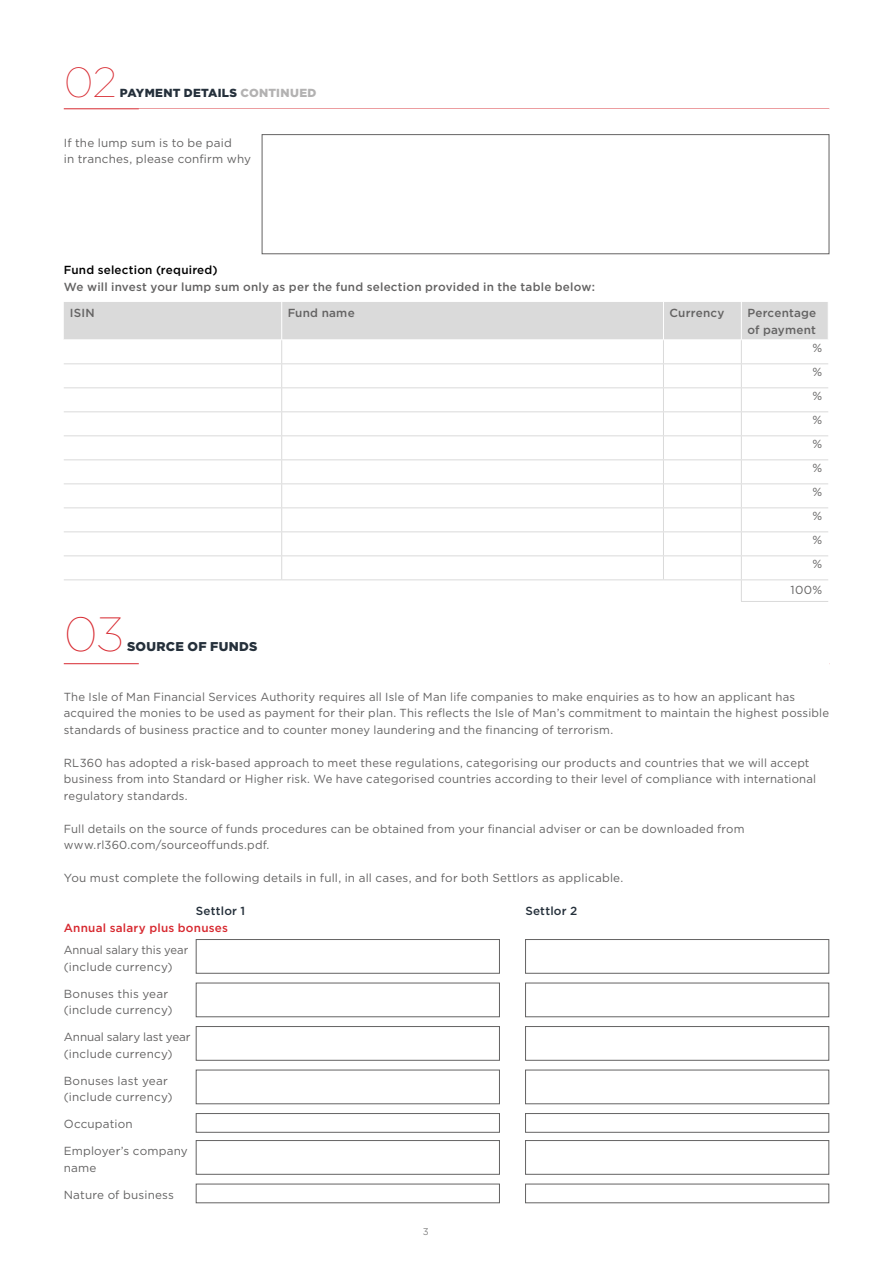
<style>
.page{position:relative;width:893px;height:1263px;background:#fff}
.page>*{position:absolute;margin:0;border:0;box-sizing:border-box;transform-origin:0 0}
.Section{font:100 48px "Gotham";color:#d7282f}
.Section-2{font:100 42px "Gotham";color:#d7282f}
.Section-3{font:900 12.75px "Gotham";letter-spacing:.02em;color:#25303b}
.Body{font:11.7px/16.5px "Gotham";letter-spacing:.015em;color:#646363}
.App_boxes{font:11.7px/16.5px "Gotham";letter-spacing:.015em;color:#646363}
.Subheadline_dark{font:11.7px "Gotham";letter-spacing:.015em;color:#646363}
.Body-2{font:500 11.7px "Gotham";letter-spacing:.02em;color:#646363}
.Table_header_large{font:500 11.7px/16.5px "Gotham";letter-spacing:.02em;color:#646363}
.App_boxes-2{font:11.7px/16.5px "Gotham";letter-spacing:.015em;color:#646363;scale:.96 1}
.App_boxes-3{font:11.7px/16.5px "Gotham";letter-spacing:-.01em;color:#646363}
.Section-4{font:900 11.7px "Gotham";letter-spacing:.025em;color:#25303b}
.Subheadline_3{font:500 11.7px "Gotham";letter-spacing:.02em;color:#000}
.Subheadline_2{font:500 11.7px "Gotham";letter-spacing:.02em;color:#d7282f}
.Subheadline_dark-2{font:500 11.7px "Gotham";letter-spacing:.02em;color:#25303b}
.Table_body_large{font:11.7px "Gotham";color:#646363}
.t1{font:9.75px "Gotham";color:#878787}
.s1{color:#b3b2b2}
</style>
<div class="page">
<hr style="left:64px;top:108px;width:765px;height:1px;background:#d7282f">
<hr style="left:64px;top:663px;width:765px;height:1px;background:#d7282f">
<hr style="left:139px;top:662px;width:690px;height:3px;background:#fff">
<div style="left:262px;top:134px;width:567px;height:120px;background:#fff;border:1px solid #646363"></div>
<svg style="left:64px;top:302px;width:764px;height:299px"></svg>
<hr style="left:741px;top:601px;width:87px;height:1px;background:#dadada">
<hr style="left:741px;top:363px;width:87px;height:1px;background:#dadada">
<hr style="left:741px;top:387px;width:87px;height:1px;background:#dadada">
<hr style="left:741px;top:411px;width:87px;height:1px;background:#dadada">
<hr style="left:741px;top:435px;width:87px;height:1px;background:#dadada">
<hr style="left:741px;top:459px;width:87px;height:1px;background:#dadada">
<hr style="left:64px;top:579px;width:218px;height:1px;background:#dadada">
<hr style="left:282px;top:579px;width:381px;height:1px;background:#dadada">
<hr style="left:663px;top:579px;width:78px;height:1px;background:#dadada">
<hr style="left:741px;top:579px;width:87px;height:1px;background:#dadada">
<div style="left:196px;top:939px;width:304px;height:35px;background:#fff;border:1px solid #646363"></div>
<div style="left:525px;top:939px;width:304px;height:35px;background:#fff;border:1px solid #646363"></div>
<div style="left:196px;top:983px;width:304px;height:34px;background:#fff;border:1px solid #646363"></div>
<div style="left:525px;top:983px;width:304px;height:34px;background:#fff;border:1px solid #646363"></div>
<div style="left:196px;top:1026px;width:304px;height:35px;background:#fff;border:1px solid #646363"></div>
<div style="left:525px;top:1026px;width:304px;height:35px;background:#fff;border:1px solid #646363"></div>
<div style="left:196px;top:1070px;width:304px;height:34px;background:#fff;border:1px solid #646363"></div>
<div style="left:525px;top:1070px;width:304px;height:34px;background:#fff;border:1px solid #646363"></div>
<div style="left:196px;top:1113px;width:304px;height:20px;background:#fff;border:1px solid #646363"></div>
<div style="left:525px;top:1113px;width:304px;height:20px;background:#fff;border:1px solid #646363"></div>
<div style="left:196px;top:1140px;width:304px;height:35px;background:#fff;border:1px solid #646363"></div>
<div style="left:525px;top:1140px;width:304px;height:35px;background:#fff;border:1px solid #646363"></div>
<div style="left:196px;top:1184px;width:304px;height:19px;background:#fff;border:1px solid #646363"></div>
<div style="left:525px;top:1184px;width:304px;height:19px;background:#fff;border:1px solid #646363"></div>
<p class="Section-2" style="left:64px;top:57px;width:54px">02</p>
<p class="Section-4" style="left:120px;top:85px;width:198px">PAYMENT DETAILS <span class="s1">CONTINUED</span></p>
<p class="App_boxes" style="left:64px;top:134px;width:189px">If the lump sum is to be paid<br>in tranches, please confirm why</p>
<p class="Subheadline_3" style="left:64px;top:263px;width:155px">Fund selection (required)</p>
<p class="Body-2" style="left:64px;top:279px;width:533px">We will invest your lump sum only as per the fund selection provided in the table below:</p>
<p class="Table_header_large" style="left:70px;top:305px;width:26px">ISIN</p>
<p class="Table_header_large" style="left:288px;top:305px;width:69px">Fund name</p>
<p class="Table_header_large" style="left:669px;top:305px;width:56px">Currency</p>
<p class="Table_header_large" style="left:747px;top:305px;width:71px">Percentage of payment</p>
<p class="Table_body_large" style="left:812px;top:341px;width:11px">%</p>
<p class="Table_body_large" style="left:812px;top:365px;width:11px">%</p>
<p class="Table_body_large" style="left:812px;top:389px;width:11px">%</p>
<p class="Table_body_large" style="left:812px;top:413px;width:11px">%</p>
<p class="Table_body_large" style="left:812px;top:437px;width:11px">%</p>
<p class="Table_body_large" style="left:812px;top:461px;width:11px">%</p>
<p class="Table_body_large" style="left:812px;top:485px;width:11px">%</p>
<p class="Table_body_large" style="left:812px;top:509px;width:11px">%</p>
<p class="Table_body_large" style="left:812px;top:533px;width:11px">%</p>
<p class="Table_body_large" style="left:812px;top:557px;width:11px">%</p>
<p class="Table_body_large" style="left:790px;top:582px;width:33px">100%</p>
<p class="Section" style="left:64px;top:605px;width:61px">03</p>
<p class="Section-3" style="left:127px;top:638px;width:132px">SOURCE OF FUNDS</p>
<p class="Body" style="left:64px;top:688px;width:767px">The Isle of Man Financial Services Authority requires all Isle of Man life companies to make enquiries as to how an applicant has acquired the monies to be used as payment for their plan. This reflects the Isle of Man’s commitment to maintain the highest possible standards of business practice and to counter money laundering and the financing of terrorism.</p>
<p class="Body" style="left:64px;top:754px;width:754px">RL360 has adopted a risk-based approach to meet these regulations, categorising our products and countries that we will accept business from into Standard or Higher risk. We have categorised countries according to their level of compliance with international regulatory standards.</p>
<p class="Body" style="left:64px;top:820px;width:682px">Full details on the source of funds procedures can be obtained from your financial adviser or can be downloaded from www.rl360.com/sourceoffunds.pdf.</p>
<p class="Subheadline_dark" style="left:64px;top:870px;width:561px">You must complete the following details in full, in all cases, and for both Settlors as applicable.</p>
<p class="Subheadline_dark-2" style="left:196px;top:903px;width:51px">Settlor 1</p>
<p class="Subheadline_dark-2" style="left:525px;top:903px;width:53px">Settlor 2</p>
<p class="Subheadline_2" style="left:64px;top:920px;width:166px">Annual salary plus bonuses</p>
<p class="App_boxes-2" style="left:64px;top:941px;width:131px">Annual salary this year (include currency)</p>
<p class="App_boxes" style="left:64px;top:985px;width:110px">Bonuses this year (include currency)</p>
<p class="App_boxes-3" style="left:64px;top:1028px;width:128px">Annual salary last year (include currency)</p>
<p class="App_boxes" style="left:64px;top:1072px;width:110px">Bonuses last year (include currency)</p>
<p class="App_boxes" style="left:64px;top:1115px;width:71px">Occupation</p>
<p class="App_boxes" style="left:64px;top:1142px;width:126px">Employer’s company name</p>
<p class="App_boxes" style="left:64px;top:1186px;width:112px">Nature of business</p>
<p class="t1" style="left:423px;top:1225px;width:7px">3</p>
</div>
